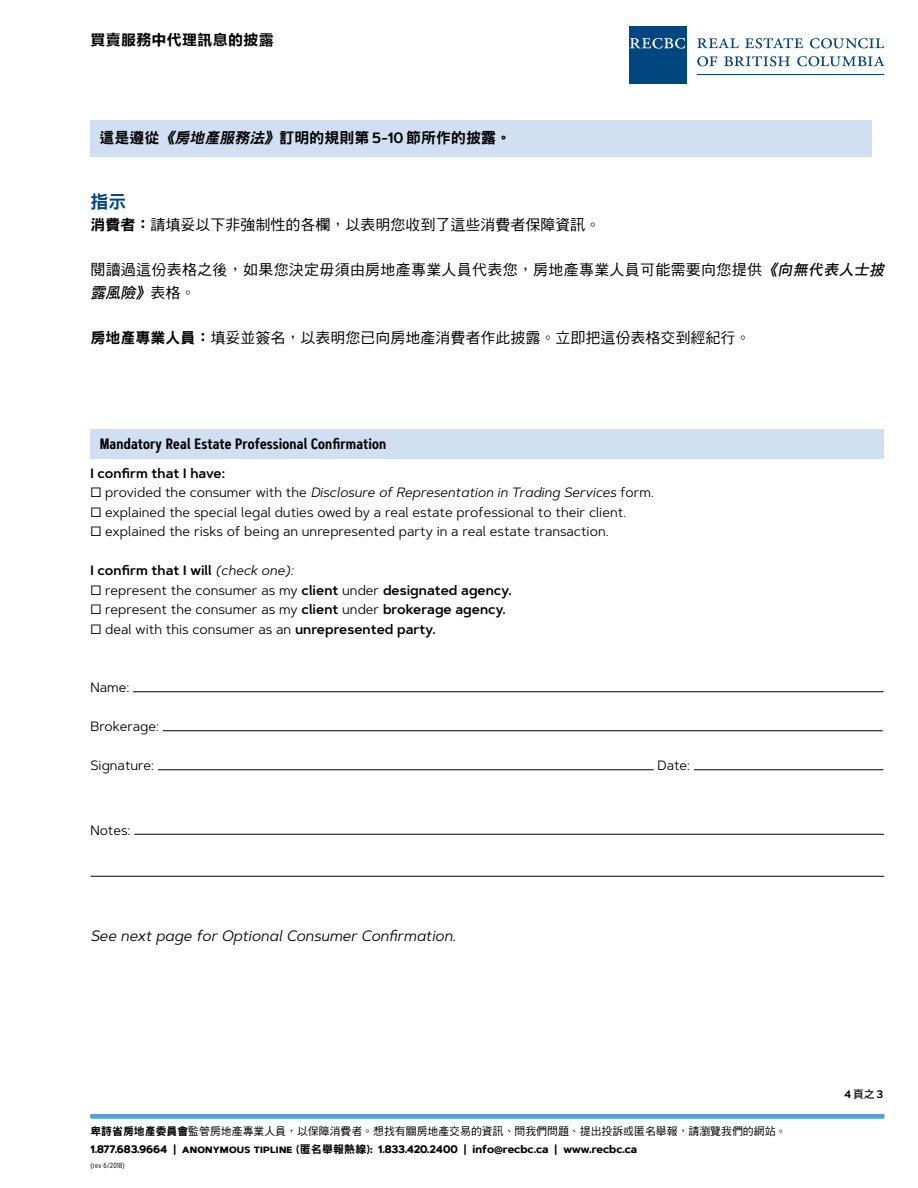
<style>
.page{position:relative;width:918px;height:1188px;background:#fff}
.page>*{position:absolute;margin:0;border:0;box-sizing:border-box;transform-origin:0 0}
.t1{font:18px "DF Hei Std W9";color:#00467f}
.t2{font:15px "DF Hei Std W5";color:#000}
.t3{font:15px "DF Hei Std W5";letter-spacing:.02em;color:#000}
.t4{font:600 15px "Artegra Sans Condensed";letter-spacing:.01em;color:#000}
.t5{font:italic 15px "Artegra Sans";color:#000}
.t6{font:15px "DF Hei Std W9";color:#000}
.t7{font:15px "FZLTCHK GBK1 0";letter-spacing:.02em;color:#000}
.t8{font:italic 15px "DF Hei Std W7";color:#000}
.t9{font:13.5px "Artegra Sans";color:#000}
.t10{font:italic 13.5px "Artegra Sans";color:#000}
.t11{font:600 13.5px "Artegra Sans";color:#000}
.t12{font:700 10.8px "Artegra Sans";letter-spacing:-.005em;color:#000}
.t13{font:10.8px "DF Hei Std W5";color:#000}
.t14{font:600 10.8px "Artegra Sans";color:#000}
.t15{font:7.5px "Artegra Sans Condensed";letter-spacing:.02em;color:#000}
.s1{font-style:italic}
.s2{font-family:"Artegra Sans";font-weight:600}
.s3{font-family:"DF Hei Std W9"}
.s4{font-family:"DF Hei Std W7";font-style:italic}
.s5{font-family:"DF Hei Std W5";font-style:normal}
.s6{font-style:normal}
.s7{font-weight:400;font-style:italic}
.s8{font-weight:600}
.s9{font-family:"Artegra Sans SC"}
.s10{font-family:"DF Hei Std W9";font-weight:400}
.s11{font-family:"DF Hei Std W7";font-weight:400}
</style>
<div class="page">
<div style="left:90px;top:120px;width:782px;height:36px;background:#d0dff1"></div>
<div style="left:90px;top:429px;width:794px;height:29px;background:#d0dff1"></div>
<hr style="left:133px;top:691px;width:751px;height:1px;background:#000">
<hr style="left:163px;top:730px;width:720px;height:1px;background:#000">
<hr style="left:158px;top:769px;width:496px;height:1px;background:#000">
<hr style="left:694px;top:769px;width:189px;height:1px;background:#000">
<hr style="left:134px;top:834px;width:750px;height:1px;background:#000">
<hr style="left:90px;top:876px;width:794px;height:1px;background:#000">
<hr style="left:90px;top:1114px;width:794px;height:4px;background:#56a0d3">
<div style="left:629px;top:26px;width:58px;height:58px;background:#00467f"></div>
<svg style="left:630px;top:38px;width:55px;height:11px"></svg>
<hr style="left:697px;top:74px;width:187px;height:1px;background:#00467f">
<svg style="left:697px;top:38px;width:42px;height:10px"></svg>
<svg style="left:745px;top:38px;width:58px;height:10px"></svg>
<svg style="left:810px;top:38px;width:74px;height:10px"></svg>
<svg style="left:697px;top:56px;width:20px;height:10px"></svg>
<svg style="left:724px;top:56px;width:66px;height:10px"></svg>
<svg style="left:797px;top:56px;width:88px;height:10px"></svg>
<p class="t7" style="left:90px;top:32px;width:185px">買賣服務中代理訊息的披露</p>
<p class="t6" style="left:99px;top:130px;width:413px">這是遵從<span class="s1">《房地產服務法》</span>訂明的規則第 <span class="s2">5-10</span> 節所作的披露。</p>
<h1 class="t1" style="left:90px;top:191px;width:38px">指示</h1>
<p class="t2" style="left:90px;top:217px;width:511px"><span class="s3">消費者：</span>請填妥以下非強制性的各欄，以表明您收到了這些消費者保障資訊。</p>
<p class="t3" style="left:90px;top:262px;width:798px">閱讀過這份表格之後，如果您決定毋須由房地產專業人員代表您，房地產專業人員可能需要向您提供<span class="s4">《向無代表人士披</span></p>
<p class="t8" style="left:90px;top:284px;width:106px">露風險》<span class="s5">表格。</span></p>
<p class="t2" style="left:90px;top:329px;width:661px"><span class="s3">房地產專業人員：</span>填妥並簽名，以表明您已向房地產消費者作此披露。立即把這份表格交到經紀行。</p>
<p class="t4" style="left:100px;top:432px;width:288px">Mandatory Real Estate Professional Confirmation</p>
<p class="t11" style="left:90px;top:463px;width:136px">I confirm that I have:</p>
<p class="t10" style="left:90px;top:483px;width:565px"><span class="s6">□ provided the consumer with the</span> Disclosure of Representation in Trading Services <span class="s6">form.</span></p>
<p class="t9" style="left:90px;top:503px;width:537px">□ explained the special legal duties owed by a real estate professional to their client.</p>
<p class="t9" style="left:90px;top:522px;width:520px">□ explained the risks of being an unrepresented party in a real estate transaction.</p>
<p class="t11" style="left:90px;top:561px;width:204px">I confirm that I will <span class="s7">(check one):</span></p>
<p class="t9" style="left:90px;top:580px;width:423px">□ represent the consumer as my <span class="s8">client</span> under <span class="s8">designated agency.</span></p>
<p class="t9" style="left:90px;top:600px;width:417px">□ represent the consumer as my <span class="s8">client</span> under <span class="s8">brokerage agency.</span></p>
<p class="t9" style="left:90px;top:619px;width:347px">□ deal with this consumer as an <span class="s8">unrepresented party.</span></p>
<p class="t9" style="left:90px;top:678px;width:40px">Name:</p>
<p class="t9" style="left:90px;top:717px;width:70px">Brokerage:</p>
<p class="t9" style="left:90px;top:756px;width:65px">Signature:</p>
<p class="t9" style="left:657px;top:756px;width:34px">Date:</p>
<p class="t9" style="left:90px;top:821px;width:41px">Notes:</p>
<p class="t5" style="left:90px;top:925px;width:367px">See next page for Optional Consumer Confirmation.</p>
<p class="t13" style="left:90px;top:1125px;width:697px"><span class="s3">卑詩省房地產委員會</span>監管房地產專業人員，以保障消費者。想找有關房地產交易的資訊、問我們問題、提出投訴或匿名舉報，請瀏覽我們的網站。</p>
<p class="t12" style="left:90px;top:1141px;width:548px">1.877.683.9664 <span class="s8">|</span> <span class="s9">ANONYMOUS TIPLINE</span> <span class="s10">(匿名舉報熱線):</span> 1.833.420.2400 <span class="s8">|</span> info@recbc.ca <span class="s8">|</span> www.recbc.ca</p>
<p class="t15" style="left:90px;top:1160px;width:36px">(rev 6/2018)</p>
<p class="t14" style="left:844px;top:1086px;width:41px">4<span class="s11">頁之</span>3</p>
</div>
